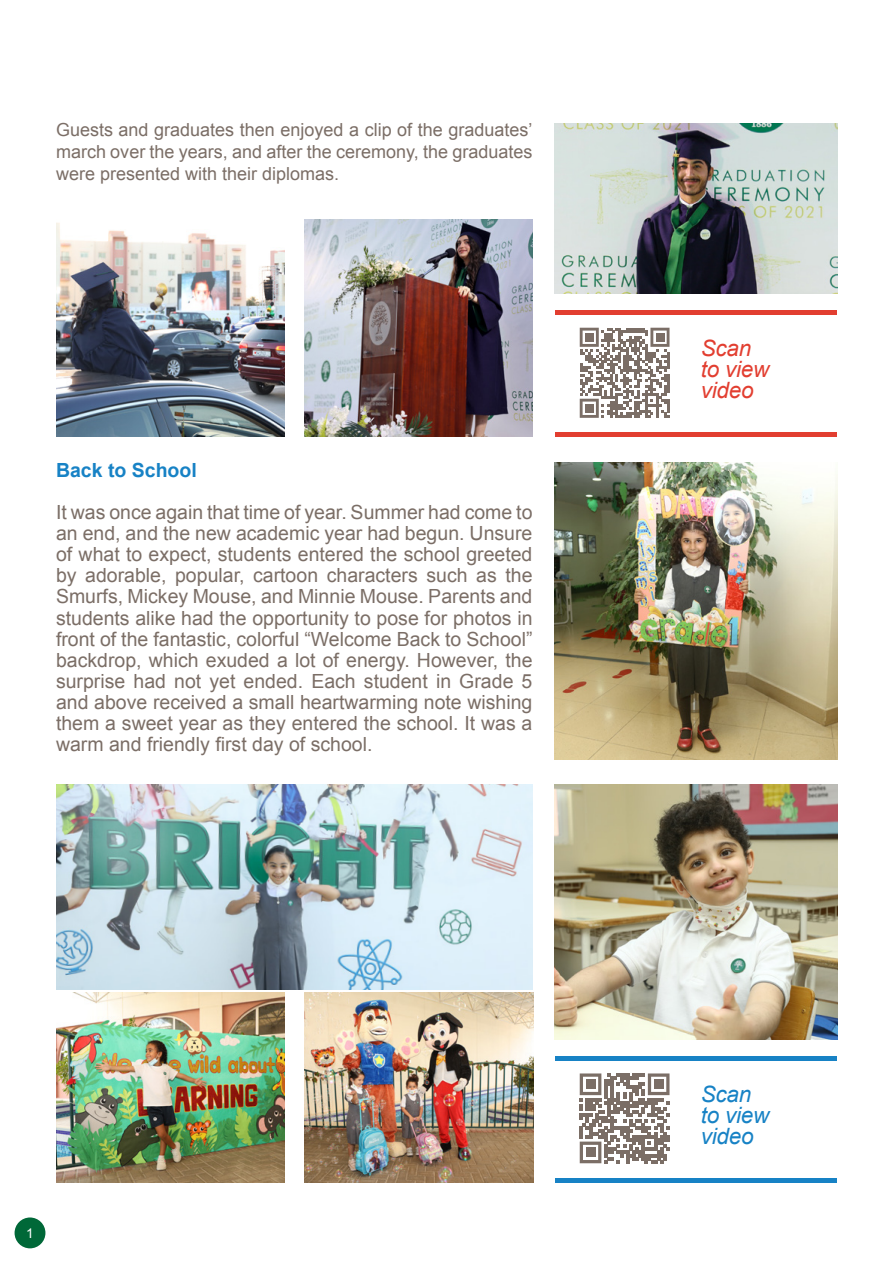
<style>
.page{position:relative;width:893px;height:1263px;background:#fff}
.page>*{position:absolute;margin:0;border:0;box-sizing:border-box;transform-origin:0 0}
.t1{font:italic 22.5px/21px "Arial";letter-spacing:-.01em;color:#e23e30}
.t2{font:italic 22.5px/21px "Arial";letter-spacing:-.01em;color:#1782c5}
.t3{font:19.5px/21px "Arial";color:#7b6e66;text-align:justify}
.t4{font:700 19.5px "Arial";color:#1782c5}
.t5{font:18px/21.6px "Arial";color:#7b6e66;text-align:justify}
.t6{font:13.5px "Arial";color:#fff}
</style>
<div class="page">
<div style="left:15px;top:1217px;width:30px;height:31px;background:#006838;border-radius:50%"></div>
<img style="left:555px;top:463px;width:283px;height:296px">
<img style="left:555px;top:784px;width:283px;height:256px">
<img style="left:56px;top:784px;width:476px;height:205px">
<img style="left:56px;top:993px;width:228px;height:189px">
<img style="left:305px;top:993px;width:228px;height:189px">
<img style="left:304px;top:219px;width:228px;height:217px">
<img style="left:56px;top:223px;width:228px;height:213px">
<img style="left:555px;top:123px;width:283px;height:170px">
<hr style="left:555px;top:432px;width:281px;height:4px;background:#e23e30">
<hr style="left:555px;top:1178px;width:281px;height:4px;background:#1782c5">
<hr style="left:555px;top:310px;width:281px;height:4px;background:#e23e30">
<hr style="left:555px;top:1056px;width:281px;height:4px;background:#1782c5">
<svg style="left:580px;top:328px;width:89px;height:90px"></svg>
<div style="left:585px;top:333px;width:8px;height:8px;background:#7b6e66"></div>
<div style="left:656px;top:333px;width:8px;height:8px;background:#7b6e66"></div>
<div style="left:585px;top:404px;width:8px;height:8px;background:#7b6e66"></div>
<svg style="left:580px;top:1073px;width:89px;height:90px"></svg>
<div style="left:586px;top:1080px;width:9px;height:9px;background:#7b6e66"></div>
<div style="left:654px;top:1080px;width:9px;height:9px;background:#7b6e66"></div>
<div style="left:586px;top:1148px;width:9px;height:9px;background:#7b6e66"></div>
<p class="t5" style="left:56px;top:119px;width:478px">Guests and graduates then enjoyed a clip of the graduates’ march over the years, and after the ceremony, the graduates were presented with their diplomas.</p>
<p class="t4" style="left:56px;top:457px;width:142px">Back to School</p>
<p class="t3" style="left:56px;top:502px;width:478px">It was once again that time of year. Summer had come to an end, and the new academic year had begun. Unsure of what to expect, students entered the school greeted by adorable, popular, cartoon characters such as the Smurfs, Mickey Mouse, and Minnie Mouse. Parents and students alike had the opportunity to pose for photos in front of the fantastic, colorful “Welcome Back to School” backdrop, which exuded a lot of energy. However, the surprise had not yet ended. Each student in Grade 5 and above received a small heartwarming note wishing them a sweet year as they entered the school. It was a warm and friendly first day of school.</p>
<p class="t6" style="left:26px;top:1224px;width:9px">1</p>
<p class="t1" style="left:701px;top:338px;width:70px">Scan to view video</p>
<p class="t2" style="left:701px;top:1083px;width:70px">Scan to view video</p>
</div>
